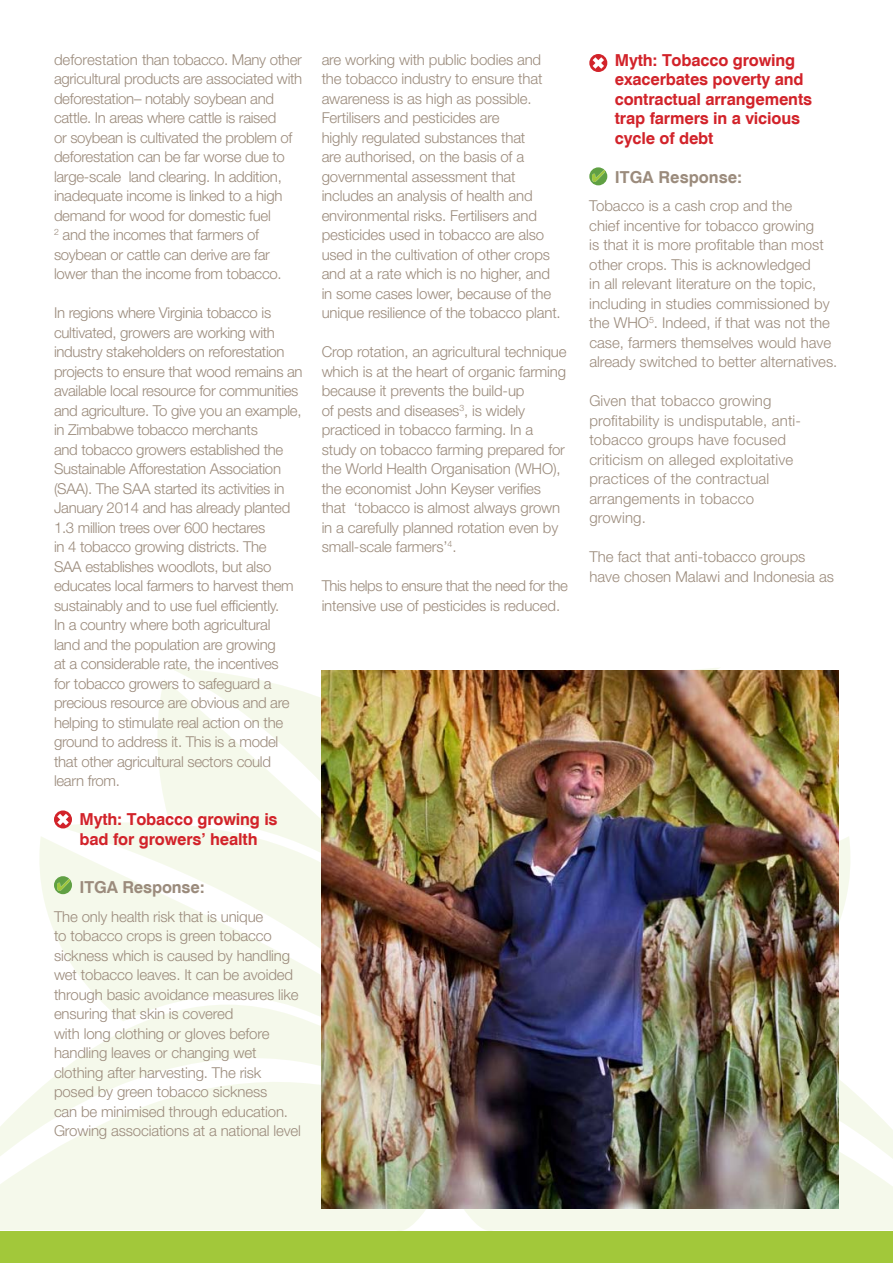
<style>
.page{position:relative;width:893px;height:1263px;background:#fff}
.page>*{position:absolute;margin:0;border:0;box-sizing:border-box;transform-origin:0 0}
.t1{font:700 16.5px/19.5px "Swiss 721 BT";letter-spacing:-.01em;color:#d2232a}
.t2{font:700 16.5px "Swiss 721 BT";letter-spacing:-.005em;color:#9b8b7c}
.t3{font:300 15px/19.5px "Helvetica Neue LT Std";letter-spacing:-.01em;color:#9b8b7c}
.t4{font:300 15px/19.5px "Helvetica Neue LT Std";letter-spacing:.01em;color:#9b8b7c}
</style>
<div class="page">
<div style="left:0;top:1231px;width:893px;height:32px;background:#a2c83a"></div>
<svg style="left:0;top:1082px;width:426px;height:149px;background:#f6f9ed"></svg>
<svg style="left:39px;top:668px;width:811px;height:412px;fill:#f5f9eb"></svg>
<svg style="left:839px;top:1004px;width:11px;height:78px"></svg>
<svg style="left:464px;top:1082px;width:429px;height:149px;fill:#f5f9eb"></svg>
<img style="left:322px;top:671px;width:517px;height:538px">
<div style="left:589px;top:54px;width:18px;height:18px;background:#d2232a;border-radius:50%"></div>
<svg style="left:593px;top:57px;width:11px;height:12px"></svg>
<svg style="left:589px;top:167px;width:18px;height:18px"></svg>
<svg style="left:593px;top:171px;width:11px;height:11px"></svg>
<div style="left:54px;top:810px;width:18px;height:18px;background:#d2232a;border-radius:50%"></div>
<svg style="left:57px;top:814px;width:12px;height:11px"></svg>
<svg style="left:54px;top:876px;width:18px;height:18px"></svg>
<svg style="left:57px;top:880px;width:12px;height:11px"></svg>
<p class="t3" style="left:54px;top:49px;width:250px">deforestation than tobacco. Many other agricultural products are associated with deforestation– notably soybean and cattle. In areas where cattle is raised<br>or soybean is cultivated the problem of deforestation can be far worse due to large-scale land clearing. In addition, inadequate income is linked to a high demand for wood for domestic fuel<br><sup>2</sup> and the incomes that farmers of soybean or cattle can derive are far lower than the income from tobacco.</p>
<p class="t3" style="left:54px;top:303px;width:250px">In regions where Virginia tobacco is cultivated, growers are working with industry stakeholders on reforestation projects to ensure that wood remains an available local resource for communities and agriculture. To give you an example, in Zimbabwe tobacco merchants<br>and tobacco growers established the Sustainable Afforestation Association (SAA). The SAA started its activities in January 2014 and has already planted 1.3 million trees over 600 hectares<br>in 4 tobacco growing districts. The<br>SAA establishes woodlots, but also educates local farmers to harvest them sustainably and to use fuel efficiently.<br>In a country where both agricultural<br>land and the population are growing<br>at a considerable rate, the incentives<br>for tobacco growers to safeguard a precious resource are obvious and are helping to stimulate real action on the ground to address it. This is a model that other agricultural sectors could learn from.</p>
<p class="t1" style="left:80px;top:809px;width:200px">Myth: Tobacco growing is bad for growers’ health</p>
<p class="t2" style="left:80px;top:877px;width:127px">ITGA Response:</p>
<p class="t3" style="left:54px;top:906px;width:249px">The only health risk that is unique<br>to tobacco crops is green tobacco sickness which is caused by handling wet tobacco leaves. It can be avoided through basic avoidance measures like ensuring that skin is covered<br>with long clothing or gloves before handling leaves or changing wet clothing after harvesting. The risk posed by green tobacco sickness<br>can be minimised through education.<br>Growing associations at a national level</p>
<p class="t3" style="left:322px;top:49px;width:241px">are working with public bodies and the tobacco industry to ensure that awareness is as high as possible.<br>Fertilisers and pesticides are<br>highly regulated substances that<br>are authorised, on the basis of a governmental assessment that includes an analysis of health and environmental risks. Fertilisers and pesticides used in tobacco are also used in the cultivation of other crops and at a rate which is no higher, and in some cases lower, because of the unique resilience of the tobacco plant.</p>
<p class="t3" style="left:322px;top:342px;width:246px">Crop rotation, an agricultural technique which is at the heart of organic farming because it prevents the build-up<br>of pests and diseases<sup>3</sup>, is widely practiced in tobacco farming. In a study on tobacco farming prepared for the World Health Organisation (WHO), the economist John Keyser verifies that ‘tobacco is almost always grown in a carefully planned rotation even by small-scale farmers’<sup>4</sup>.</p>
<p class="t3" style="left:322px;top:576px;width:248px">This helps to ensure that the need for the intensive use of pesticides is reduced.</p>
<p class="t1" style="left:615px;top:50px;width:199px">Myth: Tobacco growing exacerbates poverty and contractual arrangements trap farmers in a vicious cycle of debt</p>
<p class="t2" style="left:615px;top:167px;width:129px">ITGA Response:</p>
<p class="t3" style="left:589px;top:196px;width:250px">Tobacco is a cash crop and the<br>chief incentive for tobacco growing<br>is that it is more profitable than most other crops. This is acknowledged<br>in all relevant literature on the topic, including in studies commissioned by the WHO<sup>5</sup>. Indeed, if that was not the case, farmers themselves would have already switched to better alternatives.</p>
<p class="t4" style="left:589px;top:391px;width:213px">Given that tobacco growing profitability is undisputable, anti&shy;tobacco groups have focused criticism on alleged exploitative practices of the contractual arrangements in tobacco growing.</p>
<p class="t3" style="left:589px;top:547px;width:246px">The fact that anti-tobacco groups have chosen Malawi and Indonesia as</p>
</div>
